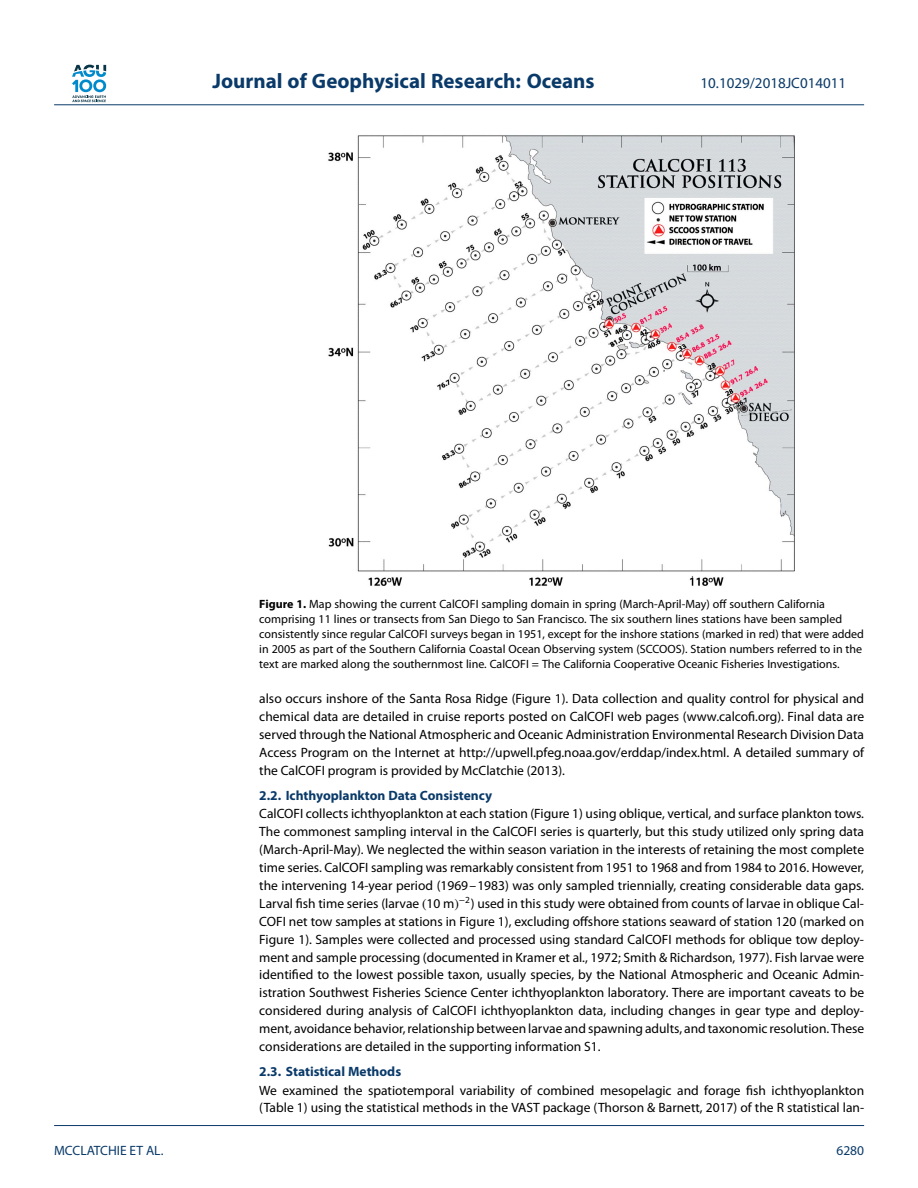
<style>
.page{position:relative;width:918px;height:1188px;background:#fff}
.page>*{position:absolute;margin:0;border:0;box-sizing:border-box;transform-origin:0 0}
.t1{font:700 21px "Myriad Pro";color:#0a3a69}
.t2{font:15px "Myriad Pro";color:#0a3a69}
.t3{font:13.5px/17.9px "Myriad Pro";color:#000;text-align:justify}
.t4{font:700 13.5px "Myriad Pro";color:#0a3a69}
.t5{font:13.5px "Myriad Pro";color:#0a3a69}
.t6{font:12px/15px "Myriad Pro";color:#000}
.s1{font-weight:700}
.s2{font-family:"STIX Math"}
</style>
<div class="page">
<svg style="left:72px;top:65px;width:34px;height:37px"></svg>
<hr style="left:54px;top:104px;width:810px;height:1px;background:#0a3a69">
<img style="left:328px;top:135px;width:467px;height:451px">
<hr style="left:54px;top:1125px;width:810px;height:1px;background:#0a3a69">
<h1 class="t1" style="left:212px;top:73px;width:384px">Journal of Geophysical Research: Oceans</h1>
<p class="t2" style="left:701px;top:78px;width:147px">10.1029/2018JC014011</p>
<p class="t6" style="left:259px;top:597px;width:606px"><span class="s1">Figure 1.</span> Map showing the current CalCOFI sampling domain in spring (March-April-May) off southern California comprising 11 lines or transects from San Diego to San Francisco. The six southern lines stations have been sampled consistently since regular CalCOFI surveys began in 1951, except for the inshore stations (marked in red) that were added in 2005 as part of the Southern California Coastal Ocean Observing system (SCCOOS). Station numbers referred to in the text are marked along the southernmost line. CalCOFI = The California Cooperative Oceanic Fisheries Investigations.</p>
<p class="t3" style="left:259px;top:691px;width:606px">also occurs inshore of the Santa Rosa Ridge (Figure 1). Data collection and quality control for physical and chemical data are detailed in cruise reports posted on CalCOFI web pages (www.calcofi.org). Final data are served through the National Atmospheric and Oceanic Administration Environmental Research Division Data Access Program on the Internet at http://upwell.pfeg.noaa.gov/erddap/index.html. A detailed summary of the CalCOFI program is provided by McClatchie (2013).</p>
<p class="t4" style="left:259px;top:790px;width:234px">2.2. Ichthyoplankton Data Consistency</p>
<p class="t3" style="left:259px;top:806px;width:606px">CalCOFI collects ichthyoplankton at each station (Figure 1) using oblique, vertical, and surface plankton tows.<br>The commonest sampling interval in the CalCOFI series is quarterly, but this study utilized only spring data (March-April-May). We neglected the within season variation in the interests of retaining the most complete time series. CalCOFI sampling was remarkably consistent from 1951 to 1968 and from 1984 to 2016. However, the intervening 14-year period (1969–1983) was only sampled triennially, creating considerable data gaps.<br>Larval fish time series (larvae <span class="s2">(</span>10 m<span class="s2">)</span><sup>−</sup><sup>2</sup>) used in this study were obtained from counts of larvae in oblique Cal-COFI net tow samples at stations in Figure 1), excluding offshore stations seaward of station 120 (marked on Figure 1). Samples were collected and processed using standard CalCOFI methods for oblique tow deploy&shy;ment and sample processing (documented in Kramer et al., 1972; Smith &amp; Richardson, 1977). Fish larvae were identified to the lowest possible taxon, usually species, by the National Atmospheric and Oceanic Admin&shy;istration Southwest Fisheries Science Center ichthyoplankton laboratory. There are important caveats to be considered during analysis of CalCOFI ichthyoplankton data, including changes in gear type and deploy&shy;ment, avoidance behavior, relationship between larvae and spawning adults, and taxonomic resolution. These considerations are detailed in the supporting information S1.</p>
<p class="t4" style="left:259px;top:1067px;width:143px">2.3. Statistical Methods</p>
<p class="t3" style="left:259px;top:1082px;width:606px">We examined the spatiotemporal variability of combined mesopelagic and forage fish ichthyoplankton (Table 1) using the statistical methods in the VAST package (Thorson &amp; Barnett, 2017) of the R statistical lan-</p>
<p class="t5" style="left:54px;top:1145px;width:111px">MCCLATCHIE ET AL.</p>
<p class="t5" style="left:836px;top:1145px;width:29px">6280</p>
</div>
